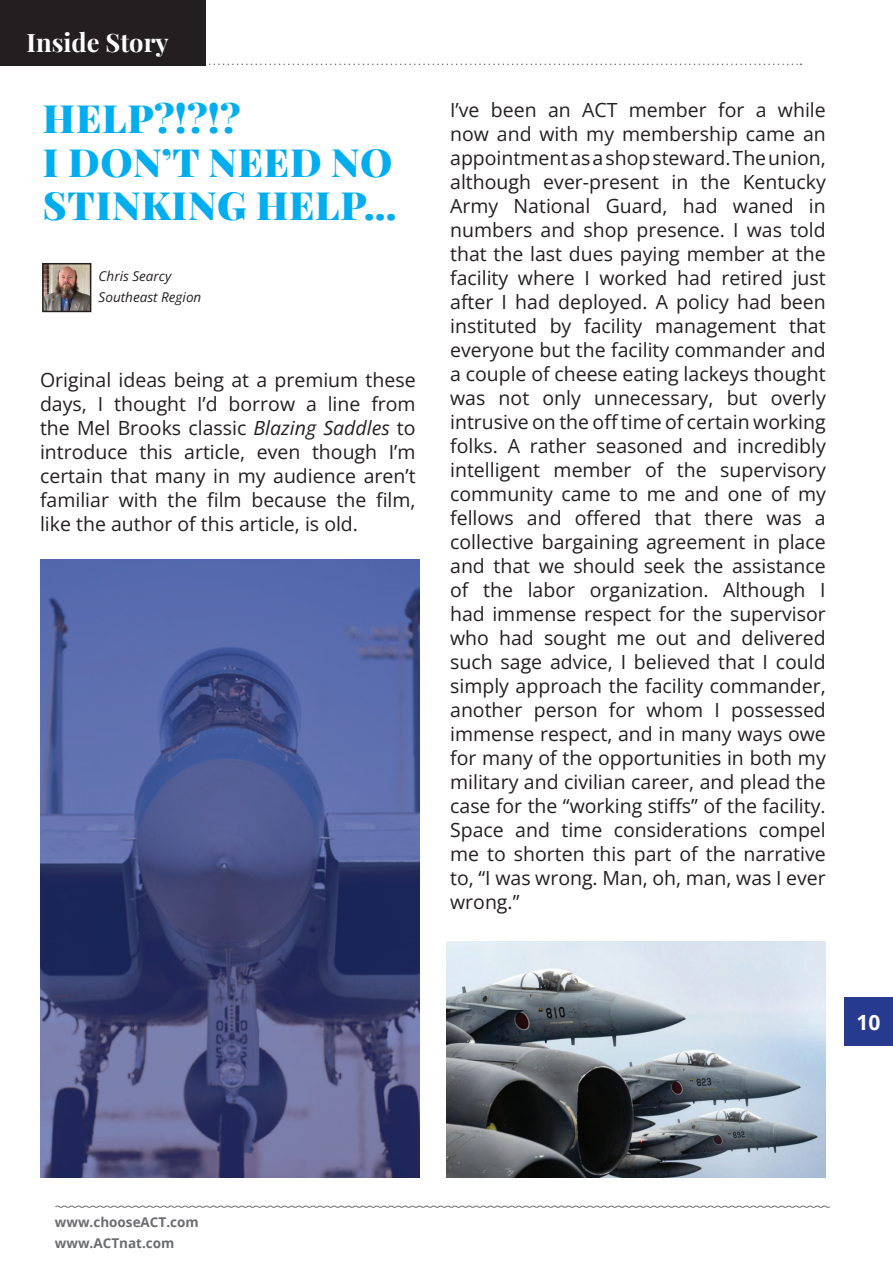
<style>
.page{position:relative;width:893px;height:1263px;background:#fff}
.page>*{position:absolute;margin:0;border:0;box-sizing:border-box;transform-origin:0 0}
.t1{font:900 39px/43.5px "Playfair Display";letter-spacing:.02em;color:#00aeef}
.t2{font:700 25.5px "Playfair Display";color:#fff}
.t3{font:700 21px "Open Sans";color:#fff}
.t4{font:19.5px/24px "Open Sans";color:#231f20;text-align:justify}
.t5{font:700 13.5px/21px "Open Sans";color:#6c6d70}
.t6{font:italic 13.5px/21px "Open Sans";color:#231f20}
.s1{font-style:italic}
</style>
<div class="page">
<img style="left:45px;top:266px;width:43px;height:43px">
<div style="left:42px;top:263px;width:49px;height:49px;border:2px solid #231f20"></div>
<img style="left:446px;top:942px;width:380px;height:235px">
<img style="left:40px;top:559px;width:379px;height:618px">
<svg style="left:208px;top:64px;width:593px;height:1px"></svg>
<div style="left:0;top:0;width:206px;height:65px;background:#231f20"></div>
<div style="left:844px;top:997px;width:49px;height:49px;background:#263a8f"></div>
<svg style="left:55px;top:1205px;width:775px;height:3px"></svg>
<h2 class="t2" style="left:26px;top:22px;width:144px">Inside Story</h2>
<h1 class="t1" style="left:43px;top:94px;width:355px">HELP?!?!?<br>I DON’T NEED NO<br>STINKING HELP…</h1>
<p class="t6" style="left:99px;top:265px;width:104px">Chris Searcy<br>Southeast Region</p>
<p class="t4" style="left:40px;top:367px;width:377px">Original ideas being at a premium these days, I thought I’d borrow a line from the Mel Brooks classic <span class="s1">Blazing Saddles</span> to introduce this article, even though I’m certain that many in my audience aren’t familiar with the film because the film, like the author of this article, is old.</p>
<p class="t4" style="left:450px;top:97px;width:377px">I’ve been an ACT member for a while now and with my membership came an appointment as a shop steward. The union, although ever-present in the Kentucky Army National Guard, had waned in numbers and shop presence. I was told that the last dues paying member at the facility where I worked had retired just after I had deployed. A policy had been instituted by facility management that everyone but the facility commander and a couple of cheese eating lackeys thought was not only unnecessary, but overly intrusive on the off time of certain working folks. A rather seasoned and incredibly intelligent member of the supervisory community came to me and one of my fellows and offered that there was a collective bargaining agreement in place and that we should seek the assistance of the labor organization. Although I had immense respect for the supervisor who had sought me out and delivered such sage advice, I believed that I could simply approach the facility commander, another person for whom I possessed immense respect, and in many ways owe for many of the opportunities in both my military and civilian career, and plead the case for the “working stiffs” of the facility.<br>Space and time considerations compel me to shorten this part of the narrative to, “I was wrong. Man, oh, man, was I ever wrong.”</p>
<p class="t3" style="left:856px;top:1008px;width:25px">0210</p>
<p class="t5" style="left:55px;top:1211px;width:145px">www.chooseACT.com www.ACTnat.com</p>
</div>
